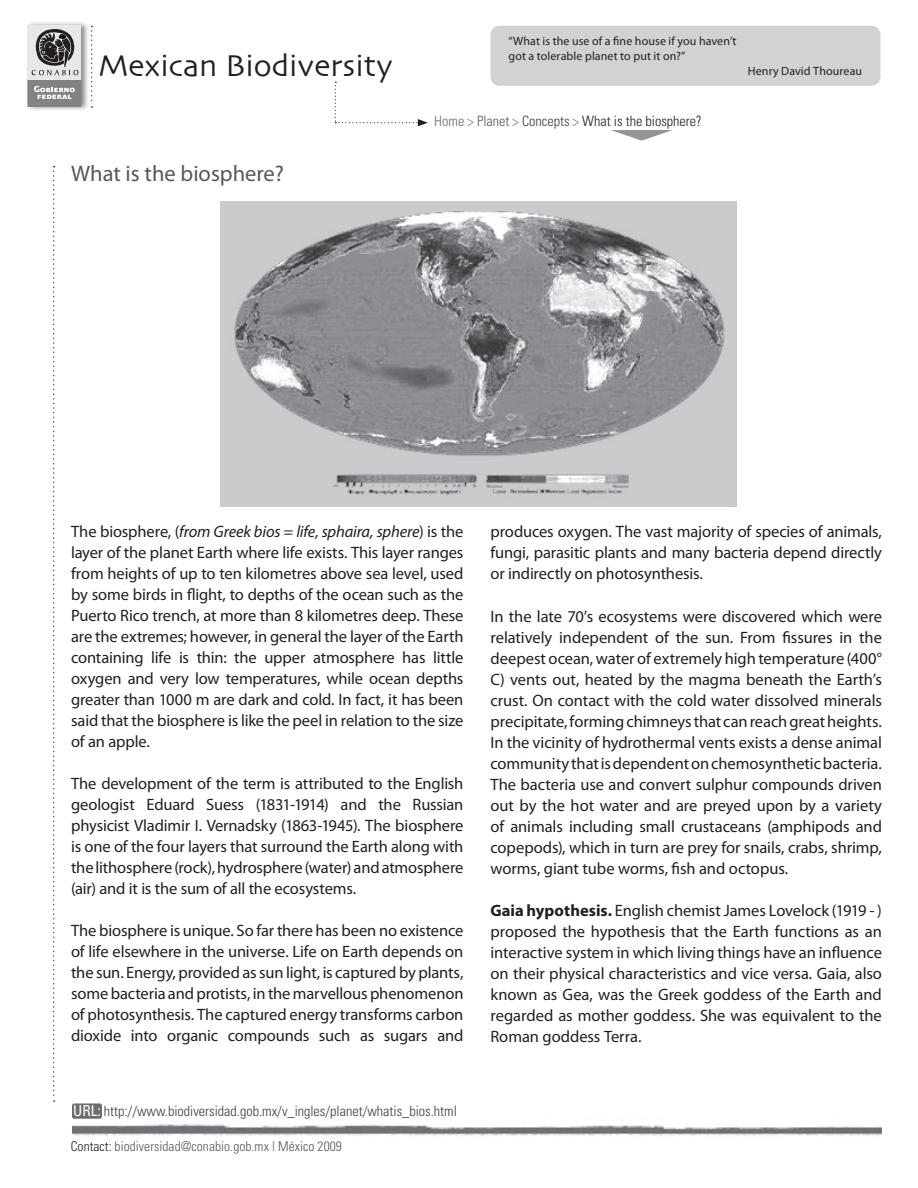
<style>
.page{position:relative;width:918px;height:1188px;background:#fff}
.page>*{position:absolute;margin:0;border:0;box-sizing:border-box;transform-origin:0 0}
.t1{font:31.5px "Skia";color:#231f20}
.t2{font:22.5px "Myriad Pro";color:#57585a}
.t3{font:16.5px/21px "Myriad Pro";letter-spacing:-.005em;color:#231f20;text-align:justify}
.t4{font:300 condensed 14.25px "Univers";color:#3e3e3f}
.t5{font:300 condensed 14.25px "Univers";color:#231f20}
.t6{font:300 condensed 13.5px "Univers";letter-spacing:.005em;color:#57585a}
.t7{font:12px/15px "Myriad Pro";letter-spacing:.01em;color:#231f20}
.s1{color:#6c6d70}
.s2{color:#57585a}
.s3{color:#3e3e3f}
.s4{font-style:italic}
.s5{font-weight:400;font-size:15px;color:#fff}
.s6{color:#231f20}
.s7{font-weight:700}
</style>
<div class="page">
<img style="left:72px;top:1124px;width:810px;height:12px">
<div style="left:72px;top:1103px;width:30px;height:16px;background:#6c6d70;border-radius:2px"></div>
<div style="left:490px;top:26px;width:390px;height:60px;background:#d1d2d4;border-radius:9px"></div>
<svg style="left:53px;top:166px;width:2px;height:936px"></svg>
<svg style="left:335px;top:82px;width:93px;height:44px"></svg>
<div style="left:25px;top:21px;width:65px;height:91px;background:#231f20;opacity:.5"></div>
<div style="left:27px;top:80px;width:54px;height:27px;background:#808284"></div>
<svg style="left:34px;top:86px;width:41px;height:13px"></svg>
<div style="left:27px;top:26px;width:54px;height:54px;background:#e8e8e9"></div>
<svg style="left:31px;top:29px;width:48px;height:47px"></svg>
<svg style="left:91px;top:26px;width:2px;height:82px"></svg>
<svg style="left:611px;top:130px;width:61px;height:11px"></svg>
<img style="left:221px;top:201px;width:515px;height:306px">
<h1 class="t1" style="left:99px;top:47px;width:296px">Mexican Biodiversity</h1>
<h2 class="t2" style="left:71px;top:160px;width:214px">What is the biosphere?</h2>
<p class="t7" style="left:508px;top:34px;width:230px">“What is the use of a fine house if you haven’t got a tolerable planet to put it on?”</p>
<p class="t7" style="left:748px;top:64px;width:116px">Henry David Thoureau</p>
<p class="t5" style="left:434px;top:112px;width:269px"><span class="s1">Home &gt;</span> <span class="s2">Planet</span> <span class="s1">&gt;</span> <span class="s3">Concepts</span> <span class="s1">&gt;</span> What is the biosphere?</p>
<p class="t3" style="left:71px;top:521px;width:394px">The biosphere, (<span class="s4">from Greek bios = life, sphaira, sphere</span>) is the layer of the planet Earth where life exists. This layer ranges from heights of up to ten kilometres above sea level, used by some birds in flight, to depths of the ocean such as the Puerto Rico trench, at more than 8 kilometres deep. These are the extremes; however, in general the layer of the Earth containing life is thin: the upper atmosphere has little oxygen and very low temperatures, while ocean depths greater than 1000 m are dark and cold. In fact, it has been said that the biosphere is like the peel in relation to the size of an apple.</p>
<p class="t3" style="left:71px;top:773px;width:394px">The development of the term is attributed to the English geologist Eduard Suess (1831-1914) and the Russian physicist Vladimir I. Vernadsky (1863-1945). The biosphere is one of the four layers that surround the Earth along with the lithosphere (rock), hydrosphere (water) and atmosphere (air) and it is the sum of all the ecosystems.</p>
<p class="t3" style="left:71px;top:920px;width:394px">The biosphere is unique. So far there has been no existence of life elsewhere in the universe. Life on Earth depends on the sun. Energy, provided as sun light, is captured by plants, some bacteria and protists, in the marvellous phenomenon of photosynthesis. The captured energy transforms carbon dioxide into organic compounds such as sugars and</p>
<p class="t4" style="left:73px;top:1103px;width:385px"><span class="s5">URL:</span> http://www.biodiversidad.gob.mx/v_ingles/planet/whatis_bios.html</p>
<p class="t6" style="left:71px;top:1138px;width:273px"><span class="s6">Contact:</span> biodiversidad@conabio.gob.mx | México 2009</p>
<p class="t3" style="left:490px;top:521px;width:393px">produces oxygen. The vast majority of species of animals, fungi, parasitic plants and many bacteria depend directly or indirectly on photosynthesis.</p>
<p class="t3" style="left:490px;top:605px;width:393px">In the late 70’s ecosystems were discovered which were relatively independent of the sun. From fissures in the deepest ocean, water of extremely high temperature (400° C) vents out, heated by the magma beneath the Earth’s crust. On contact with the cold water dissolved minerals precipitate, forming chimneys that can reach great heights.<br>In the vicinity of hydrothermal vents exists a dense animal community that is dependent on chemosynthetic bacteria.<br>The bacteria use and convert sulphur compounds driven out by the hot water and are preyed upon by a variety of animals including small crustaceans (amphipods and copepods), which in turn are prey for snails, crabs, shrimp, worms, giant tube worms, fish and octopus.</p>
<p class="t3" style="left:490px;top:900px;width:393px"><span class="s7">Gaia hypothesis.</span> English chemist James Lovelock (1919 - ) proposed the hypothesis that the Earth functions as an interactive system in which living things have an influence on their physical characteristics and vice versa. Gaia, also known as Gea, was the Greek goddess of the Earth and regarded as mother goddess. She was equivalent to the Roman goddess Terra.</p>
</div>
